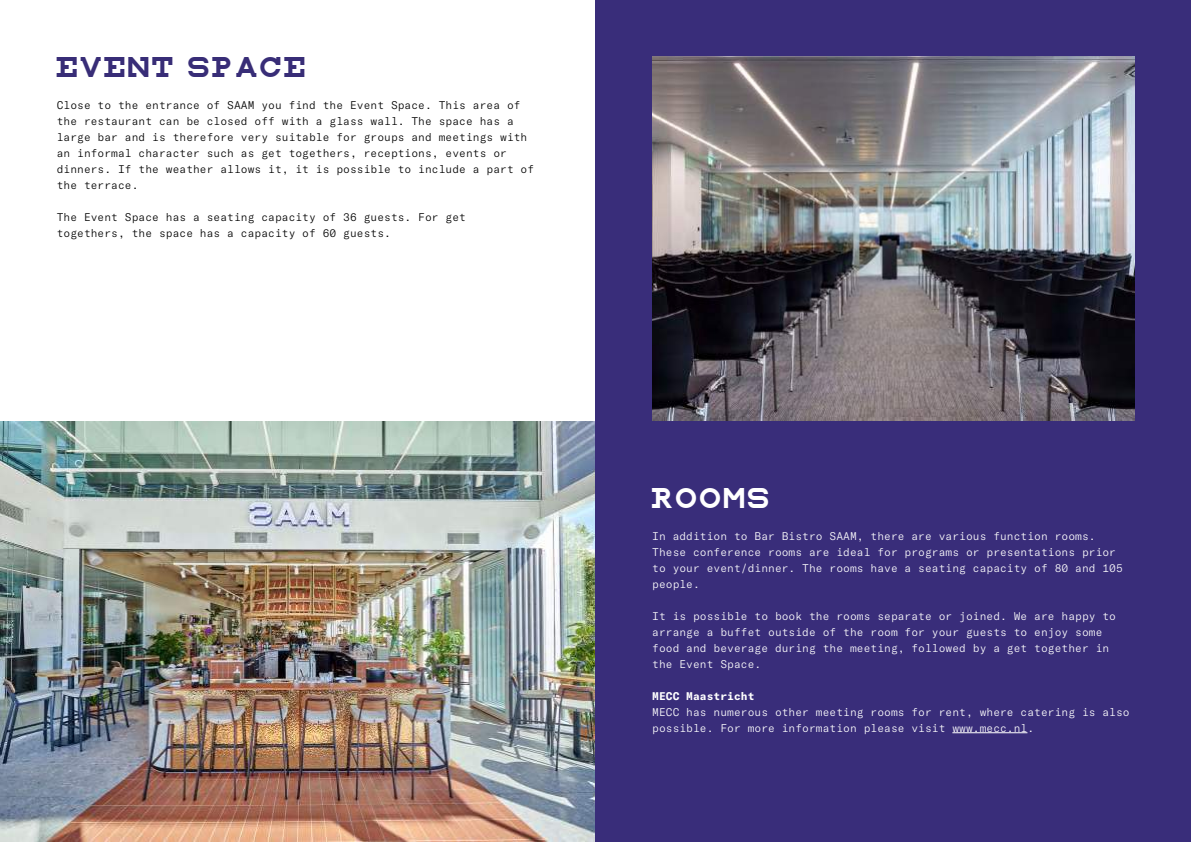
<style>
.page{position:relative;width:1191px;height:842px;background:#fff}
.page>*{position:absolute;margin:0;border:0;box-sizing:border-box;transform-origin:0 0}
.t1{font:20px "Snellen";color:#382d77}
.t2{font:20px "Snellen";color:#fff}
.t3{font:300 11px/16px "GT America Mono";color:#fff}
.t4{font:300 11px/16px "GT America Mono";color:#000}
.t5{font:700 11px "GT America Mono";color:#fff}
</style>
<div class="page">
<img style="left:0;top:421px;width:595px;height:421px">
<div style="left:595px;top:0;width:596px;height:842px;background:#392d7a"></div>
<img style="left:652px;top:57px;width:482px;height:364px">
<hr style="left:952px;top:732px;width:75px;height:1px;background:#fff">
<h1 class="t1" style="left:57px;top:58px;width:253px">EVENT SPACE</h1>
<p class="t4" style="left:57px;top:97px;width:479px">Close to the entrance of SAAM you find the Event Space. This area of the restaurant can be closed off with a glass wall. The space has a large bar and is therefore very suitable for groups and meetings with an informal character such as get togethers, receptions, events or dinners. If the weather allows it, it is possible to include a part of the terrace.</p>
<p class="t4" style="left:57px;top:209px;width:411px">The Event Space has a seating capacity of 36 guests. For get togethers, the space has a capacity of 60 guests.</p>
<h1 class="t2" style="left:652px;top:489px;width:121px">ROOMS</h1>
<p class="t3" style="left:652px;top:528px;width:472px">In addition to Bar Bistro SAAM, there are various function rooms.<br>These conference rooms are ideal for programs or presentations prior to your event/dinner. The rooms have a seating capacity of 80 and 105 people.</p>
<p class="t3" style="left:652px;top:608px;width:465px">It is possible to book the rooms separate or joined. We are happy to arrange a buffet outside of the room for your guests to enjoy some food and beverage during the meeting, followed by a get together in the Event Space.</p>
<p class="t5" style="left:652px;top:689px;width:104px">MECC Maastricht</p>
<p class="t3" style="left:652px;top:704px;width:479px">MECC has numerous other meeting rooms for rent, where catering is also possible. For more information please visit www.mecc.nl.</p>
</div>
